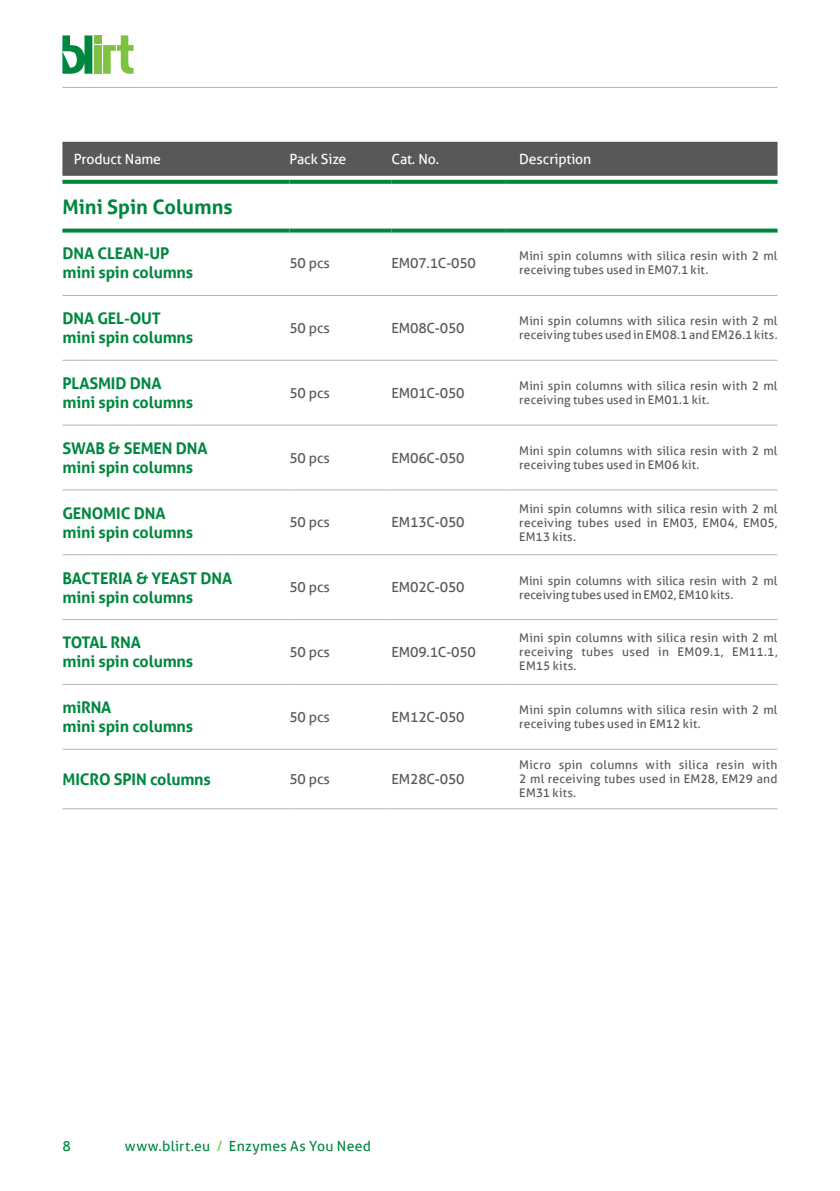
<style>
.page{position:relative;width:840px;height:1191px;background:#fff}
.page>*{position:absolute;margin:0;border:0;box-sizing:border-box;transform-origin:0 0}
.t1{font:700 20px "Aller";color:#00873f}
.body_nazwy{font:700 16px/19px "Aller";letter-spacing:-.01em;color:#00873f}
.body{font:14px "Aller";letter-spacing:-.015em;color:#57585a}
.naglowek{font:14px "Aller";letter-spacing:-.01em;color:#fff}
.t2{font:14px "Aller";letter-spacing:.025em;color:#00873f}
.description{font:12px/14px "Aller";letter-spacing:.015em;color:#57585a}
.s1{color:#7fc241}
</style>
<div class="page">
<hr style="left:62px;top:87px;width:715px;height:1px;background:#b2b3b7">
<svg style="left:62px;top:35px;width:30px;height:39px"></svg>
<div style="left:94px;top:35px;width:8px;height:9px;background:#7fc241"></div>
<div style="left:94px;top:45px;width:8px;height:29px;background:#7fc241"></div>
<svg style="left:103px;top:35px;width:30px;height:39px"></svg>
<div style="left:62px;top:142px;width:715px;height:34px;background:#57585a"></div>
<hr style="left:289px;top:749px;width:102px;height:1px;background:#b2b3b7">
<hr style="left:391px;top:749px;width:114px;height:1px;background:#b2b3b7">
<hr style="left:62px;top:554px;width:227px;height:1px;background:#b2b3b7">
<hr style="left:505px;top:554px;width:272px;height:1px;background:#b2b3b7">
<hr style="left:62px;top:619px;width:227px;height:1px;background:#b2b3b7">
<hr style="left:505px;top:619px;width:272px;height:1px;background:#b2b3b7">
<hr style="left:62px;top:684px;width:227px;height:1px;background:#b2b3b7">
<hr style="left:505px;top:684px;width:272px;height:1px;background:#b2b3b7">
<hr style="left:62px;top:749px;width:227px;height:1px;background:#b2b3b7">
<hr style="left:505px;top:749px;width:272px;height:1px;background:#b2b3b7">
<hr style="left:62px;top:808px;width:227px;height:1px;background:#b2b3b7">
<hr style="left:505px;top:808px;width:272px;height:1px;background:#b2b3b7">
<svg style="left:62px;top:229px;width:227px;height:4px"></svg>
<svg style="left:289px;top:229px;width:102px;height:4px"></svg>
<svg style="left:391px;top:229px;width:114px;height:4px"></svg>
<svg style="left:505px;top:229px;width:272px;height:4px"></svg>
<svg style="left:62px;top:180px;width:227px;height:4px"></svg>
<svg style="left:289px;top:180px;width:102px;height:4px"></svg>
<svg style="left:391px;top:180px;width:114px;height:4px"></svg>
<svg style="left:505px;top:180px;width:272px;height:4px"></svg>
<hr style="left:62px;top:489px;width:227px;height:1px;background:#b2b3b7">
<hr style="left:62px;top:295px;width:227px;height:1px;background:#b2b3b7">
<hr style="left:289px;top:295px;width:102px;height:1px;background:#b2b3b7">
<hr style="left:391px;top:295px;width:114px;height:1px;background:#b2b3b7">
<hr style="left:62px;top:360px;width:227px;height:1px;background:#b2b3b7">
<hr style="left:289px;top:360px;width:102px;height:1px;background:#b2b3b7">
<hr style="left:391px;top:360px;width:114px;height:1px;background:#b2b3b7">
<hr style="left:62px;top:425px;width:227px;height:1px;background:#b2b3b7">
<hr style="left:289px;top:425px;width:102px;height:1px;background:#b2b3b7">
<hr style="left:391px;top:425px;width:114px;height:1px;background:#b2b3b7">
<hr style="left:289px;top:489px;width:102px;height:1px;background:#b2b3b7">
<hr style="left:391px;top:489px;width:114px;height:1px;background:#b2b3b7">
<hr style="left:289px;top:554px;width:102px;height:1px;background:#b2b3b7">
<hr style="left:391px;top:554px;width:114px;height:1px;background:#b2b3b7">
<hr style="left:289px;top:619px;width:102px;height:1px;background:#b2b3b7">
<hr style="left:391px;top:619px;width:114px;height:1px;background:#b2b3b7">
<hr style="left:289px;top:684px;width:102px;height:1px;background:#b2b3b7">
<hr style="left:391px;top:684px;width:114px;height:1px;background:#b2b3b7">
<hr style="left:289px;top:808px;width:102px;height:1px;background:#b2b3b7">
<hr style="left:391px;top:808px;width:114px;height:1px;background:#b2b3b7">
<hr style="left:505px;top:295px;width:272px;height:1px;background:#b2b3b7">
<hr style="left:505px;top:360px;width:272px;height:1px;background:#b2b3b7">
<hr style="left:505px;top:425px;width:272px;height:1px;background:#b2b3b7">
<hr style="left:505px;top:489px;width:272px;height:1px;background:#b2b3b7">
<p class="naglowek" style="left:74px;top:150px;width:89px">Product Name</p>
<p class="naglowek" style="left:289px;top:150px;width:58px">Pack Size</p>
<p class="naglowek" style="left:391px;top:150px;width:49px">Cat. No.</p>
<p class="naglowek" style="left:519px;top:150px;width:73px">Description</p>
<p class="t1" style="left:62px;top:194px;width:172px">Mini Spin Columns</p>
<p class="body_nazwy" style="left:62px;top:244px;width:132px">DNA CLEAN-UP mini spin columns</p>
<p class="body" style="left:289px;top:255px;width:42px">50 pcs</p>
<p class="body" style="left:391px;top:255px;width:86px">EM07.1C-050</p>
<p class="description" style="left:519px;top:249px;width:259px">Mini spin columns with silica resin with 2 ml receiving tubes used in EM07.1 kit.</p>
<p class="body_nazwy" style="left:62px;top:309px;width:132px">DNA GEL-OUT mini spin columns</p>
<p class="body" style="left:289px;top:319px;width:42px">50 pcs</p>
<p class="body" style="left:391px;top:319px;width:74px">EM08C-050</p>
<p class="description" style="left:519px;top:314px;width:259px">Mini spin columns with silica resin with 2 ml receiving tubes used in EM08.1 and EM26.1 kits.</p>
<p class="body_nazwy" style="left:62px;top:374px;width:132px">PLASMID DNA mini spin columns</p>
<p class="body" style="left:289px;top:384px;width:42px">50 pcs</p>
<p class="body" style="left:391px;top:384px;width:74px">EM01C-050</p>
<p class="description" style="left:519px;top:379px;width:259px">Mini spin columns with silica resin with 2 ml receiving tubes used in EM01.1 kit.</p>
<p class="body_nazwy" style="left:62px;top:438px;width:147px">SWAB &amp; SEMEN DNA mini spin columns</p>
<p class="body" style="left:289px;top:449px;width:42px">50 pcs</p>
<p class="body" style="left:391px;top:449px;width:74px">EM06C-050</p>
<p class="description" style="left:519px;top:443px;width:259px">Mini spin columns with silica resin with 2 ml receiving tubes used in EM06 kit.</p>
<p class="body_nazwy" style="left:62px;top:503px;width:132px">GENOMIC DNA mini spin columns</p>
<p class="body" style="left:289px;top:514px;width:42px">50 pcs</p>
<p class="body" style="left:391px;top:514px;width:74px">EM13C-050</p>
<p class="description" style="left:519px;top:501px;width:259px;text-align:justify">Mini spin columns with silica resin with 2 ml receiving tubes used in EM03, EM04, EM05, EM13 kits.</p>
<p class="body_nazwy" style="left:62px;top:568px;width:171px">BACTERIA &amp; YEAST DNA mini spin columns</p>
<p class="body" style="left:289px;top:579px;width:42px">50 pcs</p>
<p class="body" style="left:391px;top:579px;width:74px">EM02C-050</p>
<p class="description" style="left:519px;top:573px;width:259px">Mini spin columns with silica resin with 2 ml receiving tubes used in EM02, EM10 kits.</p>
<p class="body_nazwy" style="left:62px;top:633px;width:132px">TOTAL RNA<br>mini spin columns</p>
<p class="body" style="left:289px;top:643px;width:42px">50 pcs</p>
<p class="body" style="left:391px;top:643px;width:86px">EM09.1C-050</p>
<p class="description" style="left:519px;top:631px;width:259px;text-align:justify">Mini spin columns with silica resin with 2 ml receiving tubes used in EM09.1, EM11.1, EM15 kits.</p>
<p class="body_nazwy" style="left:62px;top:698px;width:132px">miRNA<br>mini spin columns</p>
<p class="body" style="left:289px;top:708px;width:42px">50 pcs</p>
<p class="body" style="left:391px;top:708px;width:74px">EM12C-050</p>
<p class="description" style="left:519px;top:703px;width:259px">Mini spin columns with silica resin with 2 ml receiving tubes used in EM12 kit.</p>
<p class="body_nazwy" style="left:62px;top:769px;width:150px">MICRO SPIN columns</p>
<p class="body" style="left:289px;top:770px;width:42px">50 pcs</p>
<p class="body" style="left:391px;top:770px;width:74px">EM28C-050</p>
<p class="description" style="left:519px;top:758px;width:259px;text-align:justify">Micro spin columns with silica resin with 2 ml receiving tubes used in EM28, EM29 and EM31 kits.</p>
<p class="t2" style="left:62px;top:1137px;width:10px">8</p>
<p class="t2" style="left:125px;top:1137px;width:247px">www.blirt.eu <span class="s1">/</span> Enzymes As You Need</p>
</div>
